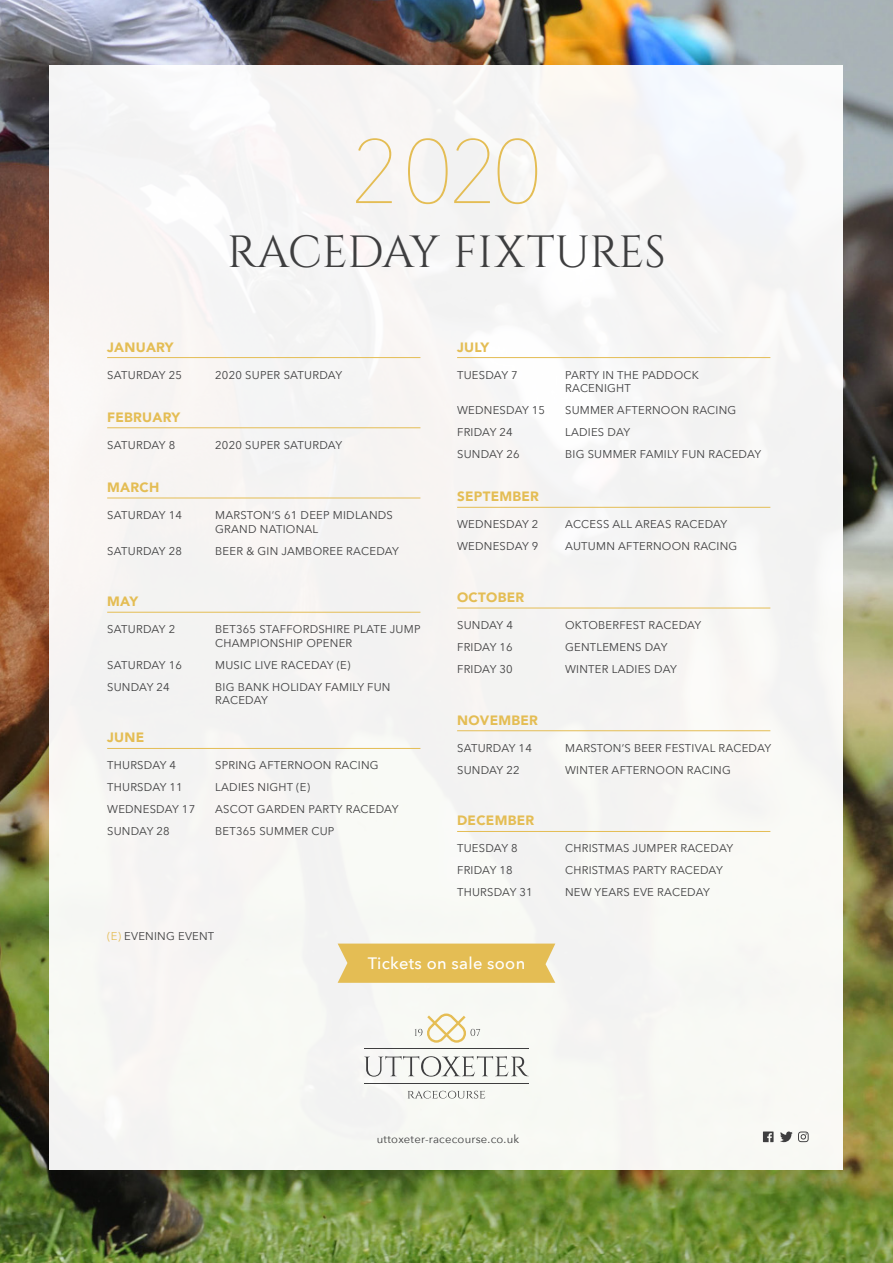
<style>
.page{position:relative;width:893px;height:1263px;background:#fff}
.page>*{position:absolute;margin:0;border:0;box-sizing:border-box;transform-origin:0 0}
.t1{font:200 90px "Avenir Next";color:#e4bd54}
.t2{font:45px "Cinzel";letter-spacing:-.005em;color:#3e3e3f}
.t3{font:500 16.5px "Avenir Next";letter-spacing:.02em;color:#fff}
.t4{font:900 13.5px "Avenir";letter-spacing:.02em;color:#e4bd54}
.t5{font:11.25px/13.5px "Avenir Next";letter-spacing:.02em;color:#3e3e3f}
.s1{color:#e4bd54}
</style>
<div class="page">
<img style="left:0;top:0;width:893px;height:1263px">
<div style="left:50px;top:65px;width:793px;height:1104px;background:#f6f5f4"></div>
<svg style="left:338px;top:943px;width:217px;height:40px;background:#e4c05d"></svg>
<svg style="left:763px;top:1131px;width:11px;height:11px"></svg>
<svg style="left:780px;top:1131px;width:29px;height:11px"></svg>
<hr style="left:107px;top:357px;width:313px;height:1px;background:#e4bd54">
<hr style="left:107px;top:427px;width:313px;height:1px;background:#e4bd54">
<hr style="left:107px;top:498px;width:313px;height:1px;background:#e4bd54">
<hr style="left:107px;top:612px;width:313px;height:1px;background:#e4bd54">
<hr style="left:107px;top:748px;width:313px;height:1px;background:#e4bd54">
<hr style="left:457px;top:357px;width:313px;height:1px;background:#e4bd54">
<hr style="left:457px;top:507px;width:313px;height:1px;background:#e4bd54">
<hr style="left:457px;top:608px;width:313px;height:1px;background:#e4bd54">
<hr style="left:457px;top:730px;width:313px;height:1px;background:#e4bd54">
<hr style="left:457px;top:831px;width:313px;height:1px;background:#e4bd54">
<svg style="left:364px;top:1056px;width:165px;height:20px"></svg>
<svg style="left:408px;top:1091px;width:77px;height:7px"></svg>
<hr style="left:364px;top:1049px;width:165px;height:1px;background:#3e3e3f">
<hr style="left:364px;top:1083px;width:165px;height:1px;background:#3e3e3f">
<svg style="left:415px;top:1013px;width:65px;height:30px"></svg>
<p class="t1" style="left:350px;top:96px;width:194px">2020</p>
<p class="t2" style="left:227px;top:226px;width:440px">RACEDAY FIXTURES</p>
<p class="t4" style="left:107px;top:335px;width:68px">JANUARY</p>
<p class="t5" style="left:107px;top:367px;width:76px">SATURDAY 25</p>
<p class="t5" style="left:215px;top:367px;width:128px">2020 SUPER SATURDAY</p>
<p class="t4" style="left:107px;top:405px;width:74px">FEBRUARY</p>
<p class="t5" style="left:107px;top:438px;width:69px">SATURDAY 8</p>
<p class="t5" style="left:215px;top:438px;width:128px">2020 SUPER SATURDAY</p>
<p class="t4" style="left:107px;top:476px;width:54px">MARCH</p>
<p class="t5" style="left:107px;top:508px;width:76px">SATURDAY 14</p>
<p class="t5" style="left:215px;top:508px;width:179px">MARSTON’S 61 DEEP MIDLANDS<br>GRAND NATIONAL</p>
<p class="t5" style="left:107px;top:543px;width:76px">SATURDAY 28</p>
<p class="t5" style="left:215px;top:543px;width:185px">BEER &amp; GIN JAMBOREE RACEDAY</p>
<p class="t4" style="left:107px;top:590px;width:33px">MAY</p>
<p class="t5" style="left:107px;top:622px;width:69px">SATURDAY 2</p>
<p class="t5" style="left:215px;top:622px;width:207px">BET365 STAFFORDSHIRE PLATE JUMP<br>CHAMPIONSHIP OPENER</p>
<p class="t5" style="left:107px;top:658px;width:76px">SATURDAY 16</p>
<p class="t5" style="left:215px;top:658px;width:137px">MUSIC LIVE RACEDAY (E)</p>
<p class="t5" style="left:107px;top:680px;width:64px">SUNDAY 24</p>
<p class="t5" style="left:215px;top:680px;width:177px">BIG BANK HOLIDAY FAMILY FUN<br>RACEDAY</p>
<p class="t4" style="left:107px;top:726px;width:39px">JUNE</p>
<p class="t5" style="left:107px;top:758px;width:70px">THURSDAY 4</p>
<p class="t5" style="left:215px;top:758px;width:165px">SPRING AFTERNOON RACING</p>
<p class="t5" style="left:107px;top:780px;width:77px">THURSDAY 11</p>
<p class="t5" style="left:215px;top:780px;width:96px">LADIES NIGHT (E)</p>
<p class="t5" style="left:107px;top:802px;width:89px">WEDNESDAY 17</p>
<p class="t5" style="left:215px;top:802px;width:185px">ASCOT GARDEN PARTY RACEDAY</p>
<p class="t5" style="left:107px;top:824px;width:64px">SUNDAY 28</p>
<p class="t5" style="left:215px;top:824px;width:121px">BET365 SUMMER CUP</p>
<p class="t5" style="left:107px;top:929px;width:109px"><span class="s1">(E)</span> EVENING EVENT</p>
<p class="t4" style="left:457px;top:335px;width:34px">JULY</p>
<p class="t5" style="left:457px;top:367px;width:62px">TUESDAY 7</p>
<p class="t5" style="left:565px;top:367px;width:135px">PARTY IN THE PADDOCK<br>RACENIGHT</p>
<p class="t5" style="left:457px;top:403px;width:89px">WEDNESDAY 15</p>
<p class="t5" style="left:565px;top:403px;width:173px">SUMMER AFTERNOON RACING</p>
<p class="t5" style="left:457px;top:425px;width:57px">FRIDAY 24</p>
<p class="t5" style="left:565px;top:425px;width:67px">LADIES DAY</p>
<p class="t5" style="left:457px;top:447px;width:64px">SUNDAY 26</p>
<p class="t5" style="left:565px;top:447px;width:198px">BIG SUMMER FAMILY FUN RACEDAY</p>
<p class="t4" style="left:457px;top:485px;width:83px">SEPTEMBER</p>
<p class="t5" style="left:457px;top:517px;width:83px">WEDNESDAY 2</p>
<p class="t5" style="left:565px;top:517px;width:164px">ACCESS ALL AREAS RACEDAY</p>
<p class="t5" style="left:457px;top:539px;width:83px">WEDNESDAY 9</p>
<p class="t5" style="left:565px;top:539px;width:174px">AUTUMN AFTERNOON RACING</p>
<p class="t4" style="left:457px;top:586px;width:69px">OCTOBER</p>
<p class="t5" style="left:457px;top:618px;width:57px">SUNDAY 4</p>
<p class="t5" style="left:565px;top:618px;width:138px">OKTOBERFEST RACEDAY</p>
<p class="t5" style="left:457px;top:640px;width:57px">FRIDAY 16</p>
<p class="t5" style="left:565px;top:640px;width:104px">GENTLEMENS DAY</p>
<p class="t5" style="left:457px;top:662px;width:57px">FRIDAY 30</p>
<p class="t5" style="left:565px;top:662px;width:113px">WINTER LADIES DAY</p>
<p class="t4" style="left:457px;top:708px;width:82px">NOVEMBER</p>
<p class="t5" style="left:457px;top:741px;width:76px">SATURDAY 14</p>
<p class="t5" style="left:565px;top:741px;width:208px">MARSTON’S BEER FESTIVAL RACEDAY</p>
<p class="t5" style="left:457px;top:763px;width:64px">SUNDAY 22</p>
<p class="t5" style="left:565px;top:763px;width:167px">WINTER AFTERNOON RACING</p>
<p class="t4" style="left:457px;top:809px;width:79px">DECEMBER</p>
<p class="t5" style="left:457px;top:841px;width:62px">TUESDAY 8</p>
<p class="t5" style="left:565px;top:841px;width:170px">CHRISTMAS JUMPER RACEDAY</p>
<p class="t5" style="left:457px;top:863px;width:57px">FRIDAY 18</p>
<p class="t5" style="left:565px;top:863px;width:159px">CHRISTMAS PARTY RACEDAY</p>
<p class="t5" style="left:457px;top:885px;width:77px">THURSDAY 31</p>
<p class="t5" style="left:565px;top:885px;width:146px">NEW YEARS EVE RACEDAY</p>
<p class="t3" style="left:368px;top:949px;width:159px">Tickets on sale soon</p>
<p class="t5" style="left:377px;top:1132px;width:144px">uttoxeter-racecourse.co.uk</p>
</div>
